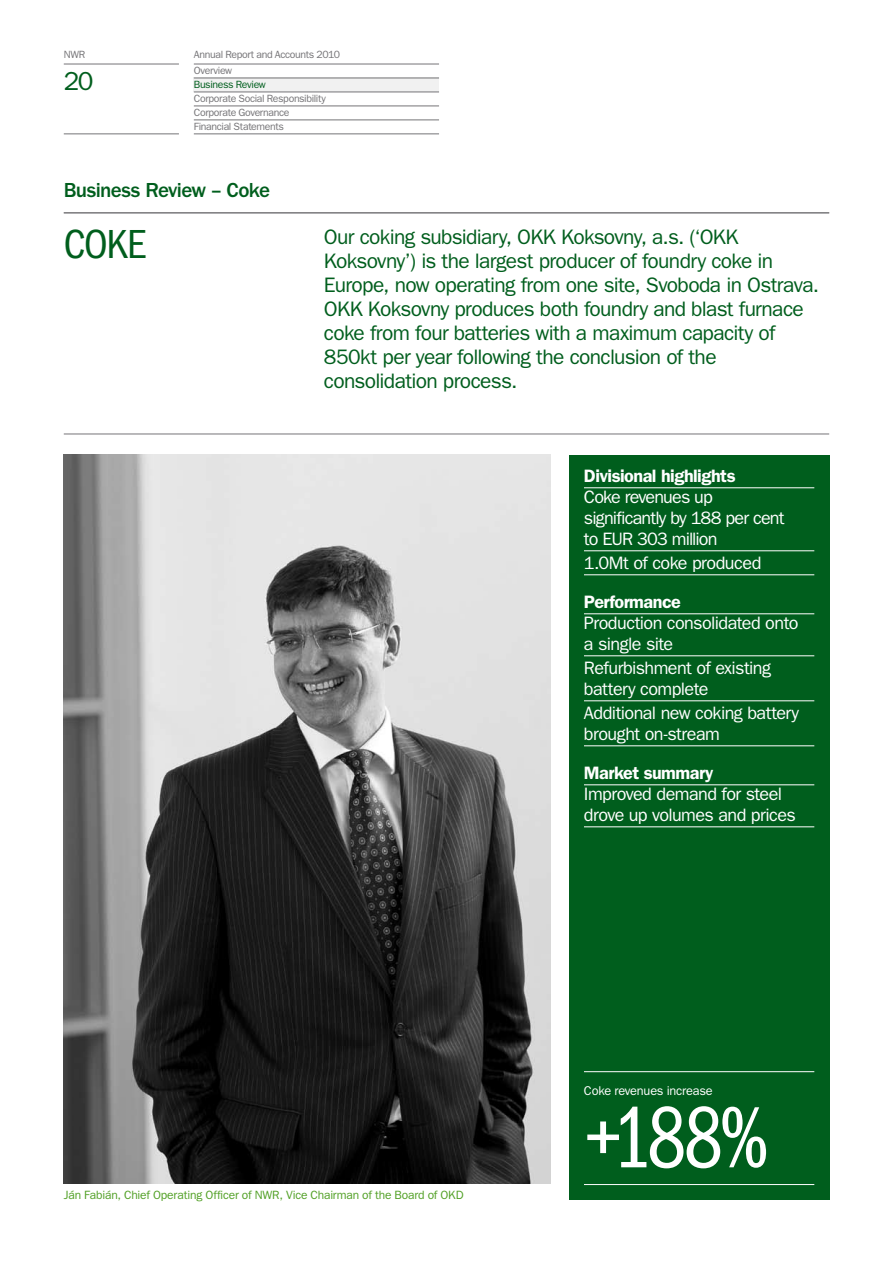
<style>
.page{position:relative;width:893px;height:1263px;background:#fff}
.page>*{position:absolute;margin:0;border:0;box-sizing:border-box;transform-origin:0 0}
.t1{font:90px "ITC Franklin Gothic Std Bk Cp";color:#fff}
.t2{font:condensed 42px "ITC Franklin Gothic Std";color:#005e1d}
.t3{font:26.1px "ITC Franklin Gothic Std";color:#005e1d}
.t4{font:21px/24px "ITC Franklin Gothic Std";letter-spacing:-.03em;color:#005e1d}
.t5{font:500 21px "ITC Franklin Gothic Std";letter-spacing:-.03em;color:#005e1d}
.t6{font:18px/21px "ITC Franklin Gothic Std";letter-spacing:-.035em;color:#fff}
.t7{font:600 18px "ITC Franklin Gothic Std";letter-spacing:-.03em;color:#fff}
.t8{font:12.75px "ITC Franklin Gothic Std";letter-spacing:-.015em;color:#fff}
.t9{font:12px "ITC Franklin Gothic Std";letter-spacing:-.015em;color:#51a025}
.t10{font:10.5px/14px "ITC Franklin Gothic Std";letter-spacing:-.035em;color:#757477}
.t11{font:10.5px "ITC Franklin Gothic Std";letter-spacing:-.035em;color:#005e1d}
</style>
<div class="page">
<div style="left:569px;top:455px;width:260px;height:744px;background:#005e1d"></div>
<div style="left:194px;top:78px;width:245px;height:14px;background:#f1f1f1"></div>
<hr style="left:64px;top:64px;width:115px;height:1px;background:#757477">
<hr style="left:194px;top:64px;width:245px;height:1px;background:#757477">
<hr style="left:64px;top:134px;width:115px;height:1px;background:#757477">
<hr style="left:194px;top:134px;width:245px;height:1px;background:#757477">
<hr style="left:194px;top:120px;width:245px;height:1px;background:#757477">
<hr style="left:194px;top:106px;width:245px;height:1px;background:#757477">
<hr style="left:194px;top:92px;width:245px;height:1px;background:#757477">
<hr style="left:194px;top:78px;width:245px;height:1px;background:#757477">
<hr style="left:64px;top:213px;width:765px;height:1px;background:#757477">
<hr style="left:64px;top:434px;width:765px;height:1px;background:#757477">
<img style="left:64px;top:454px;width:487px;height:729px">
<hr style="left:584px;top:487px;width:230px;height:1px;background:#fff">
<hr style="left:584px;top:550px;width:230px;height:1px;background:#fff">
<hr style="left:584px;top:574px;width:230px;height:1px;background:#fff">
<hr style="left:584px;top:613px;width:230px;height:1px;background:#fff">
<hr style="left:584px;top:655px;width:230px;height:1px;background:#fff">
<hr style="left:584px;top:700px;width:230px;height:1px;background:#fff">
<hr style="left:584px;top:745px;width:230px;height:1px;background:#fff">
<hr style="left:584px;top:784px;width:230px;height:1px;background:#fff">
<hr style="left:584px;top:826px;width:230px;height:1px;background:#fff">
<hr style="left:584px;top:1071px;width:230px;height:1px;background:#fff">
<hr style="left:584px;top:1184px;width:230px;height:1px;background:#fff">
<p class="t10" style="left:64px;top:48px;width:23px">NWR</p>
<p class="t10" style="left:194px;top:47px;width:148px;line-height:15.9px">Annual Report and Accounts 2010<br>Overview</p>
<p class="t11" style="left:194px;top:79px;width:74px">Business Review</p>
<p class="t10" style="left:194px;top:92px;width:133px">Corporate Social Responsibility<br>Corporate Governance<br>Financial Statements</p>
<p class="t3" style="left:64px;top:66px;width:31px">20</p>
<p class="t5" style="left:64px;top:179px;width:208px">Business Review – Coke</p>
<h2 class="t2" style="left:64px;top:221px;width:80px">Coke</h2>
<p class="t4" style="left:324px;top:225px;width:497px">Our coking subsidiary, OKK Koksovny, a.s. (‘OKK Koksovny’) is the largest producer of foundry coke in Europe, now operating from one site, Svoboda in Ostrava.<br>OKK Koksovny produces both foundry and blast furnace coke from four batteries with a maximum capacity of 850kt per year following the conclusion of the consolidation process.</p>
<p class="t7" style="left:584px;top:465px;width:153px">Divisional highlights</p>
<p class="t6" style="left:584px;top:487px;width:202px">Coke revenues up significantly by 188 per cent to EUR 303 million</p>
<p class="t6" style="left:584px;top:553px;width:179px">1.0Mt of coke produced</p>
<p class="t7" style="left:584px;top:591px;width:98px">Performance</p>
<p class="t6" style="left:584px;top:613px;width:216px">Production consolidated onto a single site</p>
<p class="t6" style="left:584px;top:658px;width:189px">Refurbishment of existing battery complete</p>
<p class="t6" style="left:584px;top:703px;width:217px">Additional new coking battery brought on-stream</p>
<p class="t7" style="left:584px;top:762px;width:131px">Market summary</p>
<p class="t6" style="left:584px;top:784px;width:213px">Improved demand for steel drove up volumes and prices</p>
<p class="t8" style="left:584px;top:1084px;width:130px">Coke revenues increase</p>
<h1 class="t1" style="left:584px;top:1088px;width:186px">+188%</h1>
<p class="t9" style="left:64px;top:1188px;width:401px">Ján Fabián, Chief Operating Officer of NWR, Vice Chairman of the Board of OKD</p>
</div>
